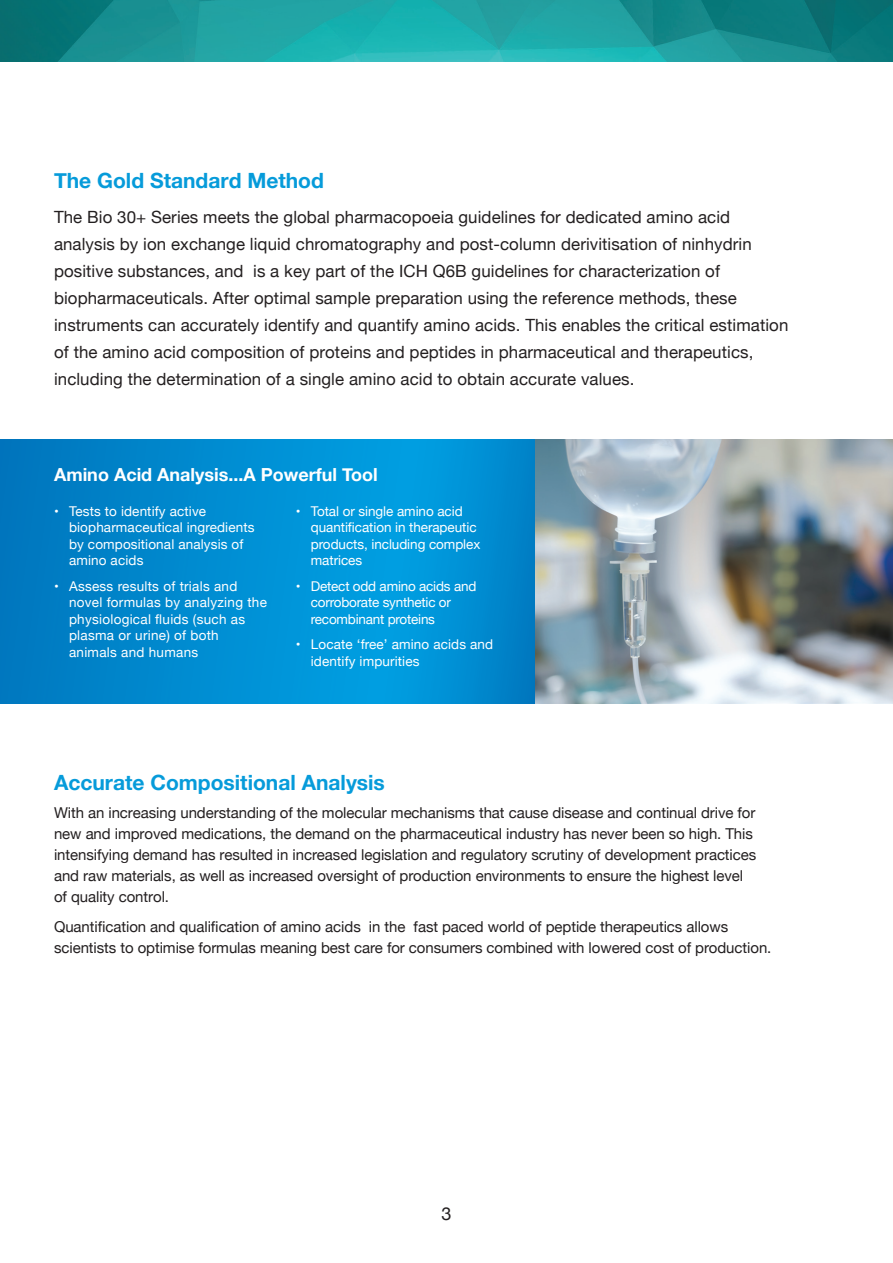
<style>
.page{position:relative;width:893px;height:1263px;background:#fff}
.page>*{position:absolute;margin:0;border:0;box-sizing:border-box;transform-origin:0 0}
.t1{font:700 21px "Helvetica Neue";color:#069bda}
.t2{font:700 18px "Helvetica Neue";color:#fff}
.t3{font:18px "Helvetica Neue";color:#231f20}
.t4{font:16.8px/27px "Helvetica Neue";letter-spacing:.005em;color:#231f20}
.t5{font:15px/21px "Helvetica Neue";letter-spacing:-.005em;color:#231f20}
.t6{font:13.5px/16.5px "Helvetica Neue";letter-spacing:.01em;color:#fff}
.t7{font:13.5px/16.5px "Helvetica Neue";letter-spacing:-.015em;color:#fff}
</style>
<div class="page">
<img style="left:535px;top:439px;width:358px;height:264px">
<svg style="left:0;top:439px;width:535px;height:264px;background:#008cd0"></svg>
<img style="left:0;top:0;width:893px;height:62px">
<h1 class="t1" style="left:54px;top:164px;width:271px">The Gold Standard Method</h1>
<p class="t4" style="left:54px;top:204px;width:736px">The Bio 30+ Series meets the global pharmacopoeia guidelines for dedicated amino acid analysis by ion exchange liquid chromatography and post-column derivitisation of ninhydrin positive substances, and is a key part of the ICH Q6B guidelines for characterization of biopharmaceuticals. After optimal sample preparation using the reference methods, these instruments can accurately identify and quantify amino acids. This enables the critical estimation of the amino acid composition of proteins and peptides in pharmaceutical and therapeutics, including the determination of a single amino acid to obtain accurate values.</p>
<p class="t2" style="left:54px;top:460px;width:325px">Amino Acid Analysis...A Powerful Tool</p>
<p class="t6" style="left:69px;top:503px;width:187px;text-indent:-15px">• Tests to identify active biopharmaceutical ingredients by compositional analysis of amino acids</p>
<p class="t6" style="left:69px;top:578px;width:199px;text-indent:-15px">• Assess results of trials and novel formulas by analyzing the physiological fluids (such as plasma or urine) of both animals and humans</p>
<p class="t6" style="left:311px;top:503px;width:171px;text-indent:-15px">• Total or single amino acid quantification in therapeutic products, including complex matrices</p>
<p class="t7" style="left:311px;top:578px;width:167px;text-indent:-15px">• Detect odd amino acids and corroborate synthetic or recombinant proteins</p>
<p class="t6" style="left:311px;top:637px;width:184px;text-indent:-15px">• Locate ‘free’ amino acids and identify impurities</p>
<h1 class="t1" style="left:54px;top:766px;width:332px">Accurate Compositional Analysis</h1>
<p class="t5" style="left:54px;top:803px;width:704px">With an increasing understanding of the molecular mechanisms that cause disease and continual drive for new and improved medications, the demand on the pharmaceutical industry has never been so high. This intensifying demand has resulted in increased legislation and regulatory scrutiny of development practices and raw materials, as well as increased oversight of production environments to ensure the highest level of quality control.</p>
<p class="t5" style="left:54px;top:917px;width:719px">Quantification and qualification of amino acids in the fast paced world of peptide therapeutics allows scientists to optimise formulas meaning best care for consumers combined with lowered cost of production.</p>
<p class="t3" style="left:441px;top:1201px;width:12px">3</p>
</div>
